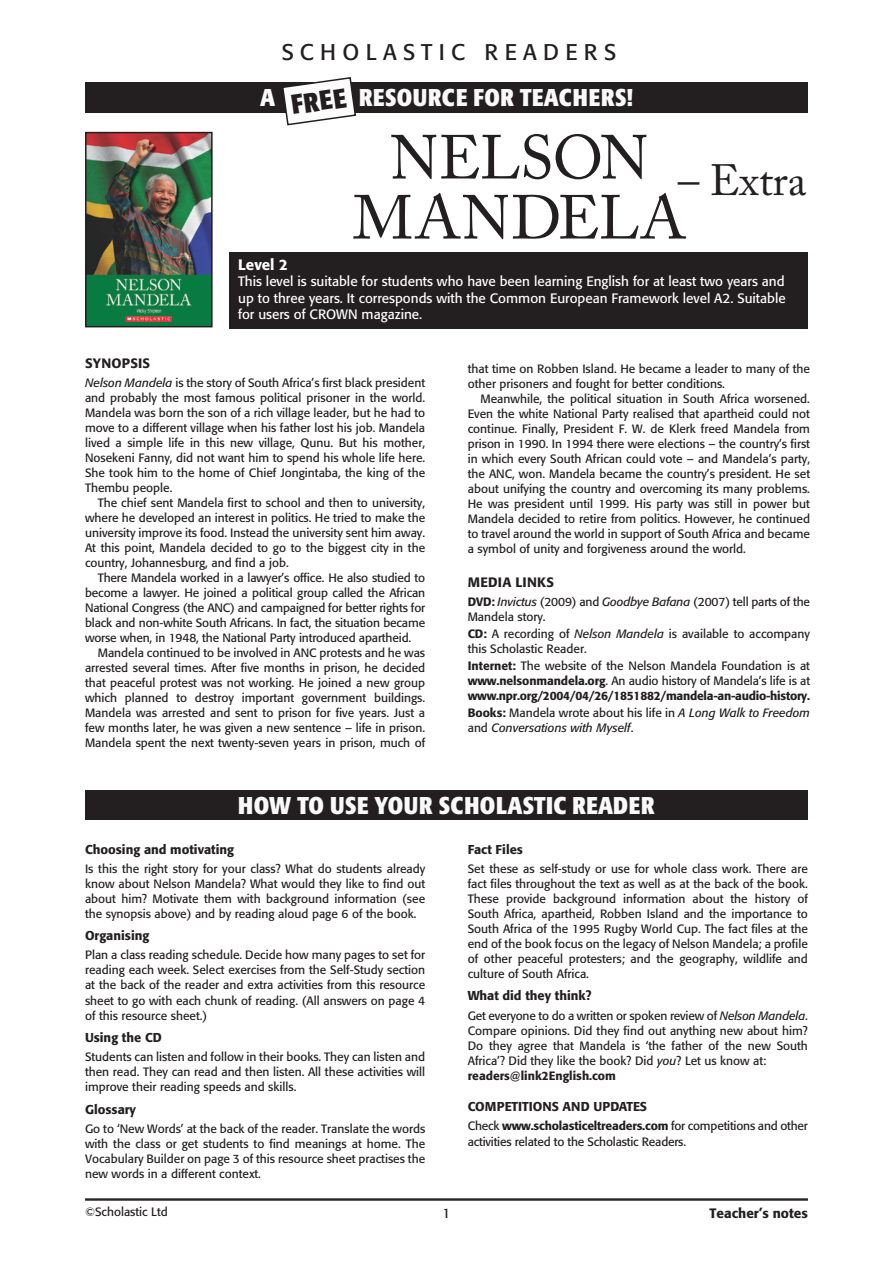
<style>
.page{position:relative;width:893px;height:1263px;background:#fff}
.page>*{position:absolute;margin:0;border:0;box-sizing:border-box;transform-origin:0 0}
.t1{font:61.5px/60px "Adobe Caslon Pro";letter-spacing:-.015em;color:#231f20;text-align:center}
.t2{font:43.5px "Adobe Caslon Pro";color:#231f20}
.t3{font:700 condensed 27px "Formata";color:#231f20}
.t4{font:700 condensed 24px "Formata";letter-spacing:.02em;color:#f9f9f9}
.t5{font:22.5px "Formata";letter-spacing:.28em;color:#231f20}
.t6{font:500 15px "Formata";color:#fff}
.t7{font:13.5px/16.5px "Formata";color:#fff;text-align:justify}
.t8{font:500 13.5px "Formata";letter-spacing:.015em;color:#231f20}
.t9{font:13.5px "Formata";color:#231f20}
.t10{font:500 12.75px "Formata";color:#231f20}
.t11{font:12px/15px "Formata";color:#231f20;text-align:justify}
.t12{font:500 12px/15px "Formata";letter-spacing:-.02em;color:#231f20;text-align:justify}
.t13{font:italic 12px/15px "Formata";color:#231f20}
.s1{font-style:italic}
.s2{font-weight:500}
.s3{font-weight:400}
.s4{font-weight:500;font-style:normal}
.s5{font-style:normal}
</style>
<div class="page">
<img style="left:88px;top:135px;width:122px;height:189px">
<div style="left:85px;top:132px;width:128px;height:195px;border:2px solid #231f20"></div>
<div style="left:85px;top:82px;width:723px;height:30px;background:#231f20"></div>
<hr style="left:85px;top:1198px;width:723px;height:2px;background:#231f20">
<div style="left:85px;top:790px;width:723px;height:30px;background:#231f20"></div>
<div style="left:85px;top:83px;width:723px;height:30px;background:#231f20"></div>
<hr style="left:85px;top:1199px;width:723px;height:2px;background:#231f20">
<svg style="left:283px;top:77px;width:74px;height:49px"></svg>
<div style="left:230px;top:252px;width:578px;height:76px;background:#231f20"></div>
<h3 class="t5" style="left:282px;top:39px;width:336px">SCHOLASTIC READERS</h3>
<h3 class="t3" style="left:289px;top:88px;width:57px;rotate:-8deg">FREE</h3>
<h3 class="t4" style="left:260px;top:83px;width:16px">A</h3>
<h3 class="t4" style="left:359px;top:83px;width:275px">RESOURCE FOR TEACHERS!</h3>
<h1 class="t1" style="left:353px;top:127px;width:335px">NELSON<br>MANDELA</h1>
<h2 class="t2" style="left:678px;top:155px;width:130px">– EXTRA</h2>
<p class="t6" style="left:238px;top:255px;width:51px">Level 2</p>
<p class="t7" style="left:238px;top:273px;width:549px">This level is suitable for students who have been learning English for at least two years and up to three years. It corresponds with the Common European Framework level A2. Suitable for users of CROWN magazine.</p>
<p class="t8" style="left:85px;top:355px;width:67px">SYNOPSIS</p>
<p class="t11" style="left:85px;top:375px;width:342px"><span class="s1">Nelson Mandela</span> is the story of South Africa’s first black president and probably the most famous political prisoner in the world.<br>Mandela was born the son of a rich village leader, but he had to move to a different village when his father lost his job. Mandela lived a simple life in this new village, Qunu. But his mother, Nosekeni Fanny, did not want him to spend his whole life here.<br>She took him to the home of Chief Jongintaba, the king of the Thembu people.</p>
<p class="t11" style="left:85px;top:495px;width:342px;text-indent:13px">The chief sent Mandela first to school and then to university, where he developed an interest in politics. He tried to make the university improve its food. Instead the university sent him away.<br>At this point, Mandela decided to go to the biggest city in the country, Johannesburg, and find a job.</p>
<p class="t11" style="left:85px;top:570px;width:342px;text-indent:13px">There Mandela worked in a lawyer’s office. He also studied to become a lawyer. He joined a political group called the African National Congress (the ANC) and campaigned for better rights for black and non-white South Africans. In fact, the situation became worse when, in 1948, the National Party introduced apartheid.</p>
<p class="t11" style="left:85px;top:645px;width:342px;text-indent:13px">Mandela continued to be involved in ANC protests and he was arrested several times. After five months in prison, he decided that peaceful protest was not working. He joined a new group which planned to destroy important government buildings.<br>Mandela was arrested and sent to prison for five years. Just a few months later, he was given a new sentence – life in prison.<br>Mandela spent the next twenty-seven years in prison, much of</p>
<p class="t11" style="left:468px;top:361px;width:344px">that time on Robben Island. He became a leader to many of the other prisoners and fought for better conditions.</p>
<p class="t11" style="left:468px;top:391px;width:344px;text-indent:13px">Meanwhile, the political situation in South Africa worsened.<br>Even the white National Party realised that apartheid could not continue. Finally, President F. W. de Klerk freed Mandela from prison in 1990. In 1994 there were elections – the country’s first in which every South African could vote – and Mandela’s party, the ANC, won. Mandela became the country’s president. He set about unifying the country and overcoming its many problems.<br>He was president until 1999. His party was still in power but Mandela decided to retire from politics. However, he continued to travel around the world in support of South Africa and became a symbol of unity and forgiveness around the world.</p>
<p class="t8" style="left:468px;top:574px;width:88px">MEDIA LINKS</p>
<p class="t11" style="left:468px;top:594px;width:344px"><span class="s2">DVD:</span> <span class="s1">Invictus</span> (2009) and <span class="s1">Goodbye Bafana</span> (2007) tell parts of the<br>Mandela story.</p>
<p class="t11" style="left:468px;top:626px;width:344px"><span class="s2">CD:</span> A recording of <span class="s1">Nelson Mandela</span> is available to accompany this Scholastic Reader.</p>
<p class="t12" style="left:468px;top:658px;width:344px">Internet: <span class="s3">The website of the Nelson Mandela Foundation is at </span>www.nelsonmandela.org<span class="s3">. An audio history of Mandela’s life is at </span>www.npr.org/2004/04/26/1851882/mandela-an-audio-history.</p>
<p class="t13" style="left:468px;top:705px;width:344px"><span class="s4">Books:</span> <span class="s5">Mandela wrote about his life in</span> A Long Walk to Freedom <span class="s5">and</span> Conversations with Myself<span class="s5">.</span></p>
<h3 class="t4" style="left:238px;top:790px;width:418px">HOW TO USE YOUR SCHOLASTIC READER</h3>
<p class="t10" style="left:85px;top:841px;width:151px">Choosing and motivating</p>
<p class="t11" style="left:85px;top:861px;width:342px">Is this the right story for your class? What do students already know about Nelson Mandela? What would they like to find out about him? Motivate them with background information (see the synopsis above) and by reading aloud page 6 of the book.</p>
<p class="t10" style="left:85px;top:928px;width:66px">Organising</p>
<p class="t11" style="left:85px;top:948px;width:342px">Plan a class reading schedule. Decide how many pages to set for reading each week. Select exercises from the Self-Study section at the back of the reader and extra activities from this resource sheet to go with each chunk of reading. (All answers on page 4 of this resource sheet.)</p>
<p class="t10" style="left:85px;top:1030px;width:78px">Using the CD</p>
<p class="t11" style="left:85px;top:1049px;width:342px">Students can listen and follow in their books. They can listen and then read. They can read and then listen. All these activities will improve their reading speeds and skills.</p>
<p class="t10" style="left:85px;top:1101px;width:52px">Glossary</p>
<p class="t11" style="left:85px;top:1121px;width:342px">Go to ‘New Words’ at the back of the reader. Translate the words with the class or get students to find meanings at home. The Vocabulary Builder on page 3 of this resource sheet practises the new words in a different context.</p>
<p class="t10" style="left:468px;top:841px;width:57px">Fact Files</p>
<p class="t11" style="left:468px;top:861px;width:342px">Set these as self-study or use for whole class work. There are fact files throughout the text as well as at the back of the book.<br>These provide background information about the history of South Africa, apartheid, Robben Island and the importance to South Africa of the 1995 Rugby World Cup. The fact files at the end of the book focus on the legacy of Nelson Mandela; a profile of other peaceful protesters; and the geography, wildlife and culture of South Africa.</p>
<p class="t10" style="left:468px;top:988px;width:125px">What did they think?</p>
<p class="t11" style="left:468px;top:1008px;width:342px;text-align:left">Get everyone to do a written or spoken review of <span class="s1">Nelson Mandela</span>.<br>Compare opinions. Did they find out anything new about him?<br>Do they agree that Mandela is ‘the father of the new South Africa’? Did they like the book? Did <span class="s1">you</span>? Let us know at: <span class="s2">readers@link2English.com</span></p>
<p class="t10" style="left:468px;top:1098px;width:181px">COMPETITIONS AND UPDATES</p>
<p class="t11" style="left:468px;top:1118px;width:342px">Check <span class="s2">www.scholasticeltreaders.com</span> for competitions and other activities related to the Scholastic Readers.</p>
<p class="t11" style="left:85px;top:1204px;width:84px">©Scholastic Ltd</p>
<p class="t8" style="left:709px;top:1204px;width:100px">Teacher’s notes</p>
<p class="t9" style="left:443px;top:1205px;width:9px">1</p>
</div>
